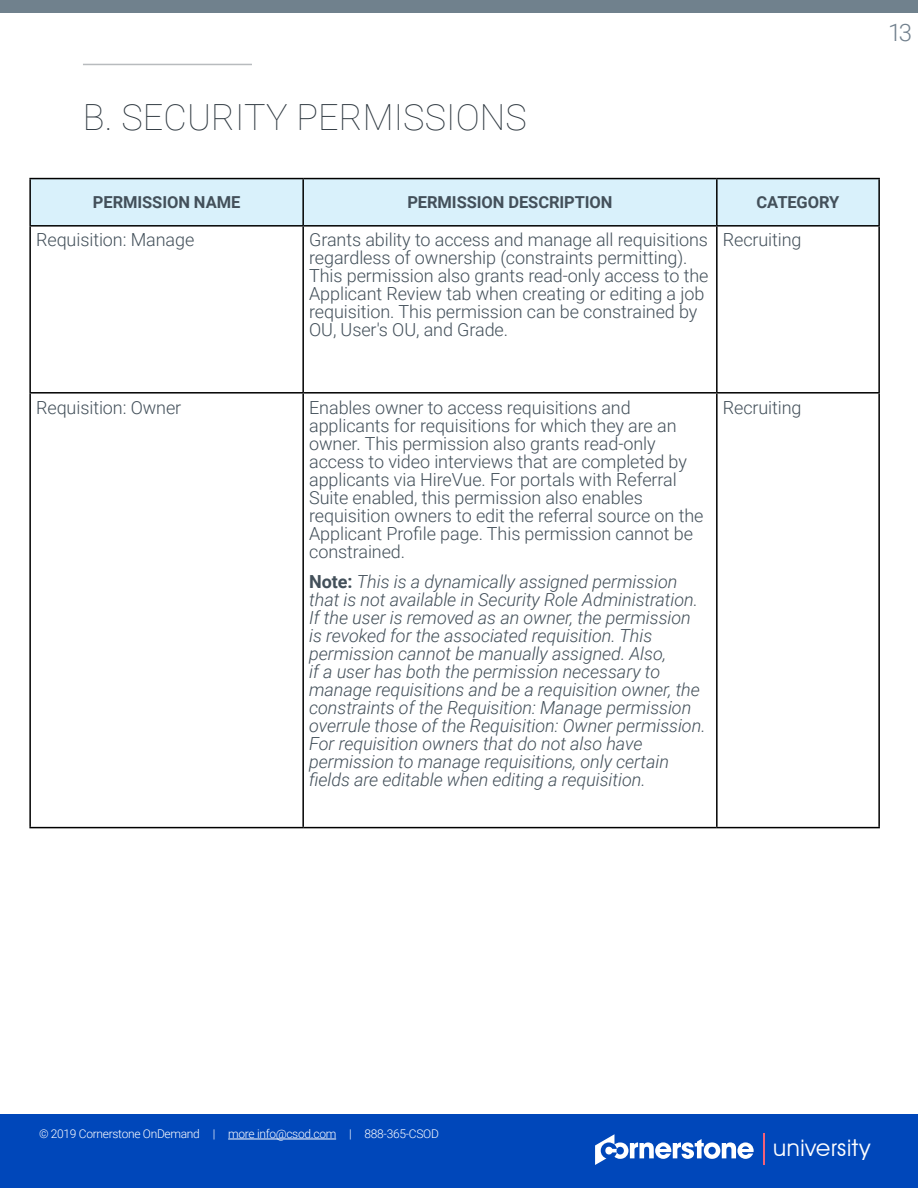
<style>
.page{position:relative;width:918px;height:1188px;background:#fff}
.page>*{position:absolute;margin:0;border:0;box-sizing:border-box;transform-origin:0 0}
.t1{font:100 36px "Roboto";letter-spacing:.005em;color:#2d373f}
.t2{font:300 24px "Roboto";color:#71808d}
.t3{font:23.25px "Avant Garde IT Cby BT";letter-spacing:.025em;color:#fff}
.t4{font:300 18px/18px "Roboto";letter-spacing:-.005em;color:#43505a}
.t5{font:italic 300 18px/18px "Roboto";letter-spacing:-.005em;color:#43505a}
.t6{font:700 16.5px "Roboto";letter-spacing:-.005em;color:#43505a}
.t7{font:300 12px "Roboto";letter-spacing:-.025em;color:#fff}
.s1{font-weight:700;font-style:normal}
</style>
<div class="page">
<div style="left:0;top:0;width:918px;height:14px;background:#70818d"></div>
<div style="left:0;top:1114px;width:918px;height:74px;background:#0047ba"></div>
<hr style="left:228px;top:1139px;width:108px;height:1px;background:#fff">
<hr style="left:764px;top:1134px;width:1px;height:31px;background:#f26178">
<svg style="left:595px;top:1134px;width:159px;height:31px"></svg>
<hr style="left:83px;top:64px;width:169px;height:1px;background:#b8bbbe">
<div style="left:31px;top:179px;width:847px;height:46px;background:#d9f1fb"></div>
<hr style="left:29px;top:178px;width:274px;height:1px;background:#000">
<hr style="left:29px;top:179px;width:2px;height:46px;background:#000">
<hr style="left:303px;top:178px;width:414px;height:1px;background:#000">
<hr style="left:302px;top:179px;width:2px;height:46px;background:#000">
<hr style="left:717px;top:178px;width:163px;height:1px;background:#000">
<hr style="left:716px;top:179px;width:2px;height:46px;background:#000">
<hr style="left:878px;top:179px;width:2px;height:46px;background:#000">
<hr style="left:29px;top:225px;width:274px;height:2px;background:#000">
<hr style="left:29px;top:227px;width:2px;height:165px;background:#000">
<hr style="left:303px;top:225px;width:414px;height:2px;background:#000">
<hr style="left:302px;top:227px;width:2px;height:165px;background:#000">
<hr style="left:717px;top:225px;width:163px;height:2px;background:#000">
<hr style="left:716px;top:227px;width:2px;height:165px;background:#000">
<hr style="left:878px;top:227px;width:2px;height:165px;background:#000">
<hr style="left:29px;top:392px;width:274px;height:2px;background:#000">
<hr style="left:29px;top:394px;width:2px;height:433px;background:#000">
<hr style="left:303px;top:392px;width:414px;height:2px;background:#000">
<hr style="left:302px;top:394px;width:2px;height:433px;background:#000">
<hr style="left:717px;top:392px;width:163px;height:2px;background:#000">
<hr style="left:716px;top:394px;width:2px;height:433px;background:#000">
<hr style="left:878px;top:394px;width:2px;height:433px;background:#000">
<hr style="left:29px;top:827px;width:274px;height:1px;background:#000">
<hr style="left:303px;top:827px;width:414px;height:1px;background:#000">
<hr style="left:717px;top:827px;width:163px;height:1px;background:#000">
<h1 class="t1" style="left:83px;top:92px;width:445px">B. SECURITY PERMISSIONS</h1>
<p class="t6" style="left:93px;top:191px;width:149px">PERMISSION NAME</p>
<p class="t6" style="left:407px;top:191px;width:207px">PERMISSION DESCRIPTION</p>
<p class="t6" style="left:757px;top:191px;width:84px">CATEGORY</p>
<p class="t4" style="left:36px;top:230px;width:160px">Requisition: Manage</p>
<p class="t4" style="left:309px;top:230px;width:401px">Grants ability to access and manage all requisitions regardless of ownership (constraints permitting).<br>This permission also grants read-only access to the Applicant Review tab when creating or editing a job requisition. This permission can be constrained by OU, User's OU, and Grade.</p>
<p class="t4" style="left:723px;top:230px;width:80px">Recruiting</p>
<p class="t4" style="left:36px;top:398px;width:147px">Requisition: Owner</p>
<p class="t4" style="left:309px;top:398px;width:396px">Enables owner to access requisitions and applicants for requisitions for which they are an owner. This permission also grants read-only access to video interviews that are completed by applicants via HireVue. For portals with Referral Suite enabled, this permission also enables requisition owners to edit the referral source on the Applicant Profile page. This permission cannot be constrained.</p>
<p class="t5" style="left:309px;top:572px;width:398px"><span class="s1">Note:</span> This is a dynamically assigned permission that is not available in Security Role Administration.<br>If the user is removed as an owner, the permission is revoked for the associated requisition. This permission cannot be manually assigned. Also,<br>if a user has both the permission necessary to manage requisitions and be a requisition owner, the constraints of the Requisition: Manage permission overrule those of the Requisition: Owner permission.<br>For requisition owners that do not also have permission to manage requisitions, only certain fields are editable when editing a requisition.</p>
<p class="t4" style="left:723px;top:398px;width:80px">Recruiting</p>
<h2 class="t2" style="left:888px;top:15px;width:25px">13</h2>
<p class="t7" style="left:39px;top:1125px;width:401px">© 2019 Cornerstone OnDemand | more info@csod.com | 888-365-CSOD</p>
<p class="t3" style="left:773px;top:1134px;width:99px">university</p>
</div>
